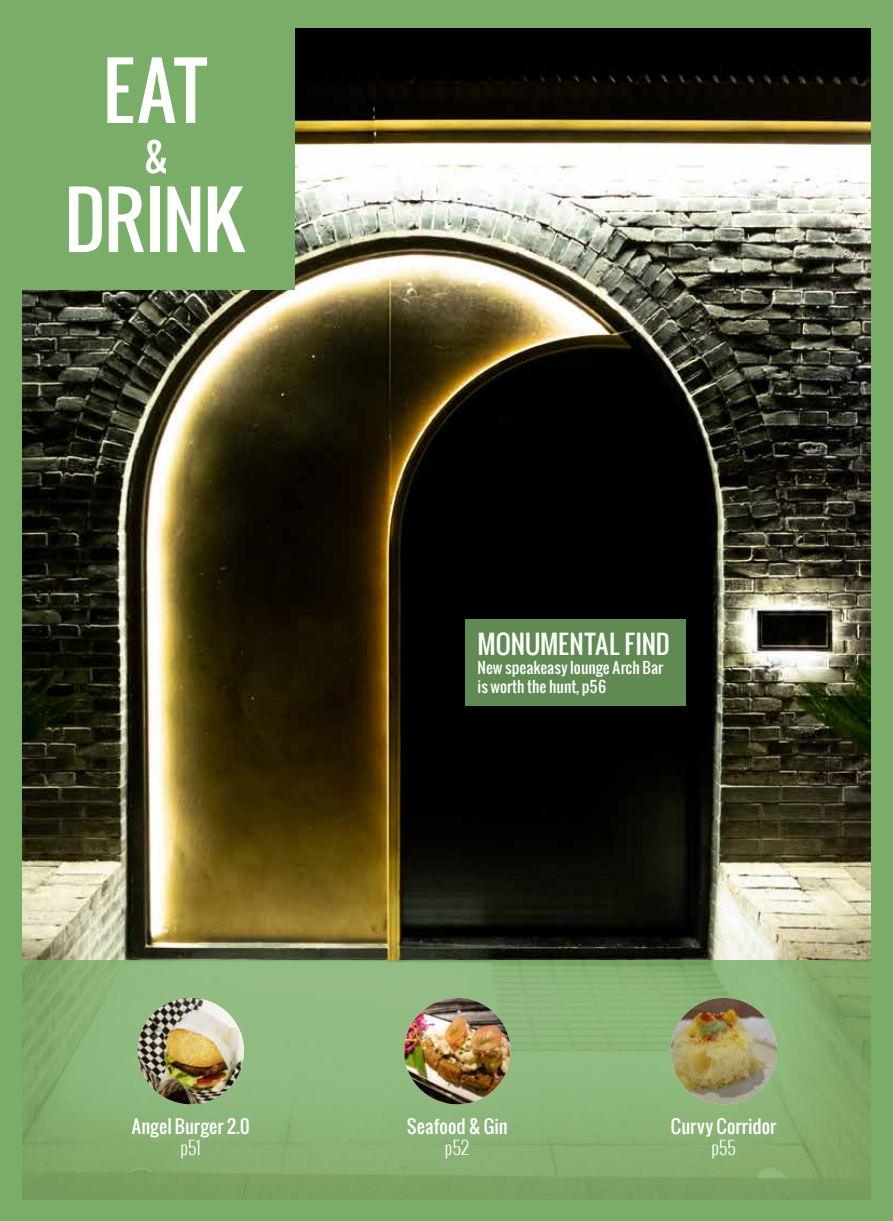
<style>
.page{position:relative;width:893px;height:1221px;background:#fff}
.page>*{position:absolute;margin:0;border:0;box-sizing:border-box;transform-origin:0 0}
.t1{font:75px "Oswald";letter-spacing:-.02em;color:#fff}
.t2{font:37.5px "Oswald";color:#fff}
.t3{font:25.5px "Oswald";letter-spacing:-.01em;color:#fff}
.t4{font:18px "Oswald";color:#fff}
.t5{font:300 18px "Oswald";letter-spacing:.005em;color:#fff}
.t6{font:15px/18.8px "Oswald";color:#fff}
</style>
<div class="page">
<div style="left:0;top:0;width:893px;height:1220px;background:#7aad67"></div>
<img style="left:22px;top:28px;width:849px;height:932px">
<div style="left:1px;top:0;width:293px;height:289px;background:#7aad67"></div>
<div style="left:465px;top:619px;width:220px;height:86px;background:#618a52"></div>
<svg style="left:22px;top:960px;width:849px;height:239px;fill:#8bb376"></svg>
<img style="left:404px;top:997px;width:106px;height:107px;border-radius:53px">
<img style="left:138px;top:997px;width:106px;height:107px;border-radius:53px">
<img style="left:671px;top:997px;width:106px;height:107px;border-radius:53px">
<h1 class="t1" style="left:103px;top:33px;width:108px">EAT</h1>
<h2 class="t2" style="left:144px;top:128px;width:26px">&amp;</h2>
<h1 class="t1" style="left:64px;top:162px;width:185px">DRINK</h1>
<h3 class="t3" style="left:478px;top:624px;width:194px">MONUMENTAL FIND</h3>
<p class="t6" style="left:478px;top:657px;width:187px">New speakeasy lounge Arch Bar is worth the hunt, p56</p>
<p class="t4" style="left:131px;top:1112px;width:120px">Angel Burger 2.0</p>
<p class="t5" style="left:180px;top:1135px;width:22px">p51</p>
<p class="t4" style="left:407px;top:1112px;width:102px">Seafood &amp; Gin</p>
<p class="t5" style="left:445px;top:1135px;width:26px">p52</p>
<p class="t4" style="left:671px;top:1112px;width:107px">Curvy Corridor</p>
<p class="t5" style="left:711px;top:1135px;width:26px">p55</p>
</div>
